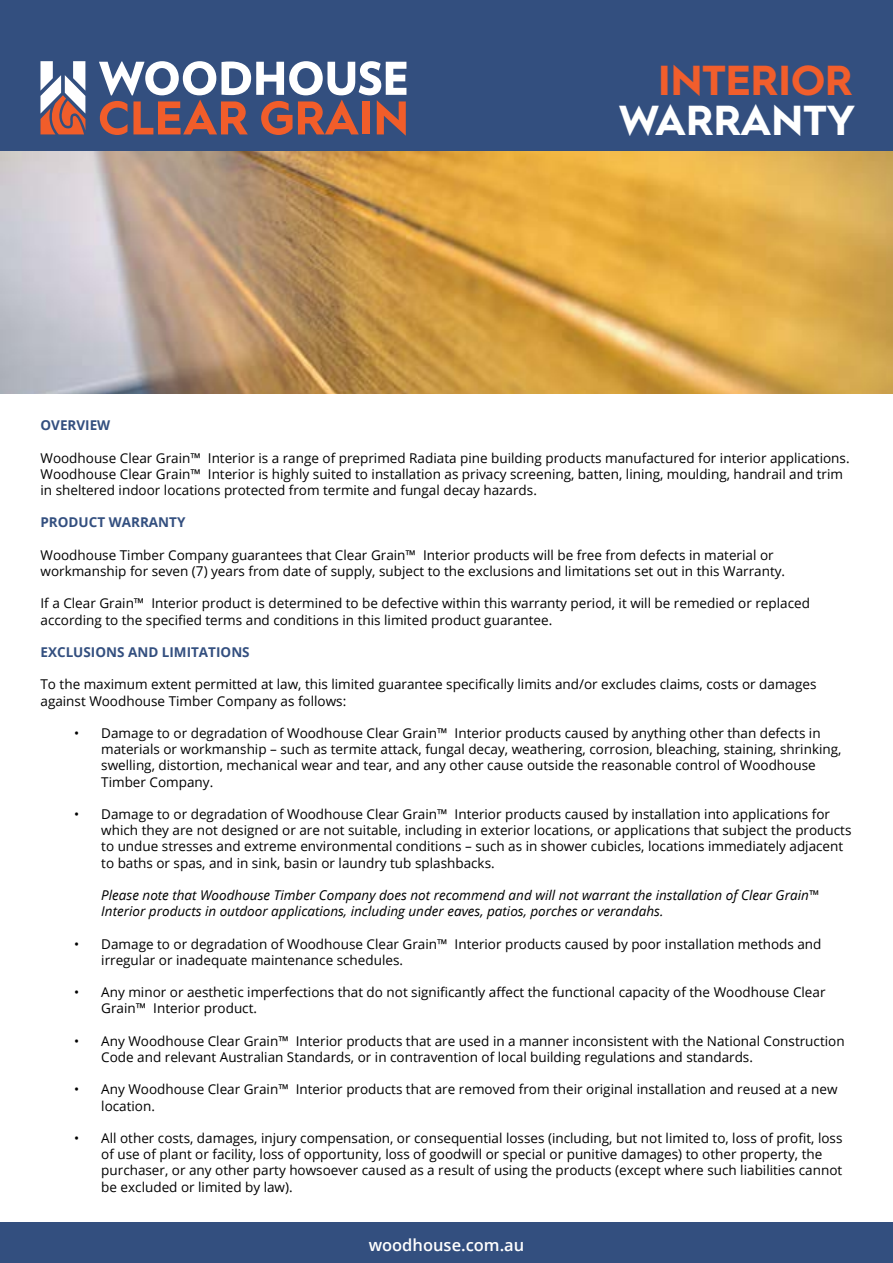
<style>
.page{position:relative;width:893px;height:1263px;background:#fff}
.page>*{position:absolute;margin:0;border:0;box-sizing:border-box;transform-origin:0 0}
.t1{font:700 42px "Hurme Geometric Sans 1";color:#fff}
.t2{font:700 42px "Hurme Geometric Sans 1";color:#f15e2c}
.t3{font:600 16.5px "Open Sans";color:#fff}
.t4{font:13.5px/16.2px "Open Sans";color:#000}
.t5{font:italic 13.5px/16.2px "Open Sans";color:#000}
.t6{font:700 13.5px "Open Sans";color:#334f7f}
</style>
<div class="page">
<div style="left:0;top:0;width:893px;height:152px;background:#334f7f"></div>
<img style="left:0;top:152px;width:893px;height:242px">
<div style="left:0;top:1222px;width:893px;height:41px;background:#334f7f"></div>
<svg style="left:99px;top:61px;width:307px;height:75px"></svg>
<svg style="left:40px;top:61px;width:45px;height:73px"></svg>
<h1 class="t2" style="left:658px;top:51px;width:196px">INTERIOR</h1>
<h1 class="t1" style="left:618px;top:91px;width:239px">WARRANTY</h1>
<p class="t6" style="left:40px;top:420px;width:71px">OVERVIEW</p>
<p class="t4" style="left:40px;top:449px;width:811px">Woodhouse Clear Grain™ Interior is a range of preprimed Radiata pine building products manufactured for interior applications.<br>Woodhouse Clear Grain™ Interior is highly suited to installation as privacy screening, batten, lining, moulding, handrail and trim in sheltered indoor locations protected from termite and fungal decay hazards.</p>
<p class="t6" style="left:40px;top:517px;width:146px">PRODUCT WARRANTY</p>
<p class="t4" style="left:40px;top:546px;width:746px">Woodhouse Timber Company guarantees that Clear Grain™ Interior products will be free from defects in material or workmanship for seven (7) years from date of supply, subject to the exclusions and limitations set out in this Warranty.</p>
<p class="t4" style="left:40px;top:595px;width:771px">If a Clear Grain™ Interior product is determined to be defective within this warranty period, it will be remedied or replaced according to the specified terms and conditions in this limited product guarantee.</p>
<p class="t6" style="left:40px;top:647px;width:211px">EXCLUSIONS AND LIMITATIONS</p>
<p class="t4" style="left:40px;top:676px;width:778px">To the maximum extent permitted at law, this limited guarantee specifically limits and/or excludes claims, costs or damages against Woodhouse Timber Company as follows:</p>
<p class="t4" style="left:101px;top:725px;width:742px;text-indent:-27px">• Damage to or degradation of Woodhouse Clear Grain™ Interior products caused by anything other than defects in materials or workmanship – such as termite attack, fungal decay, weathering, corrosion, bleaching, staining, shrinking, swelling, distortion, mechanical wear and tear, and any other cause outside the reasonable control of Woodhouse Timber Company.</p>
<p class="t4" style="left:101px;top:806px;width:752px;text-indent:-27px">• Damage to or degradation of Woodhouse Clear Grain™ Interior products caused by installation into applications for which they are not designed or are not suitable, including in exterior locations, or applications that subject the products to undue stresses and extreme environmental conditions – such as in shower cubicles, locations immediately adjacent to baths or spas, and in sink, basin or laundry tub splashbacks.</p>
<p class="t5" style="left:101px;top:888px;width:719px">Please note that Woodhouse Timber Company does not recommend and will not warrant the installation of Clear Grain™<br>Interior products in outdoor applications, including under eaves, patios, porches or verandahs.</p>
<p class="t4" style="left:101px;top:935px;width:722px;text-indent:-27px">• Damage to or degradation of Woodhouse Clear Grain™ Interior products caused by poor installation methods and irregular or inadequate maintenance schedules.</p>
<p class="t4" style="left:101px;top:984px;width:726px;text-indent:-27px">• Any minor or aesthetic imperfections that do not significantly affect the functional capacity of the Woodhouse Clear<br>Grain™ Interior product.</p>
<p class="t4" style="left:101px;top:1032px;width:745px;text-indent:-27px">• Any Woodhouse Clear Grain™ Interior products that are used in a manner inconsistent with the National Construction<br>Code and relevant Australian Standards, or in contravention of local building regulations and standards.</p>
<p class="t4" style="left:101px;top:1081px;width:738px;text-indent:-27px">• Any Woodhouse Clear Grain™ Interior products that are removed from their original installation and reused at a new location.</p>
<p class="t4" style="left:101px;top:1130px;width:743px;text-indent:-27px">• All other costs, damages, injury compensation, or consequential losses (including, but not limited to, loss of profit, loss of use of plant or facility, loss of opportunity, loss of goodwill or special or punitive damages) to other property, the purchaser, or any other party howsoever caused as a result of using the products (except where such liabilities cannot be excluded or limited by law).</p>
<p class="t3" style="left:369px;top:1233px;width:157px">woodhouse.com.au</p>
</div>
